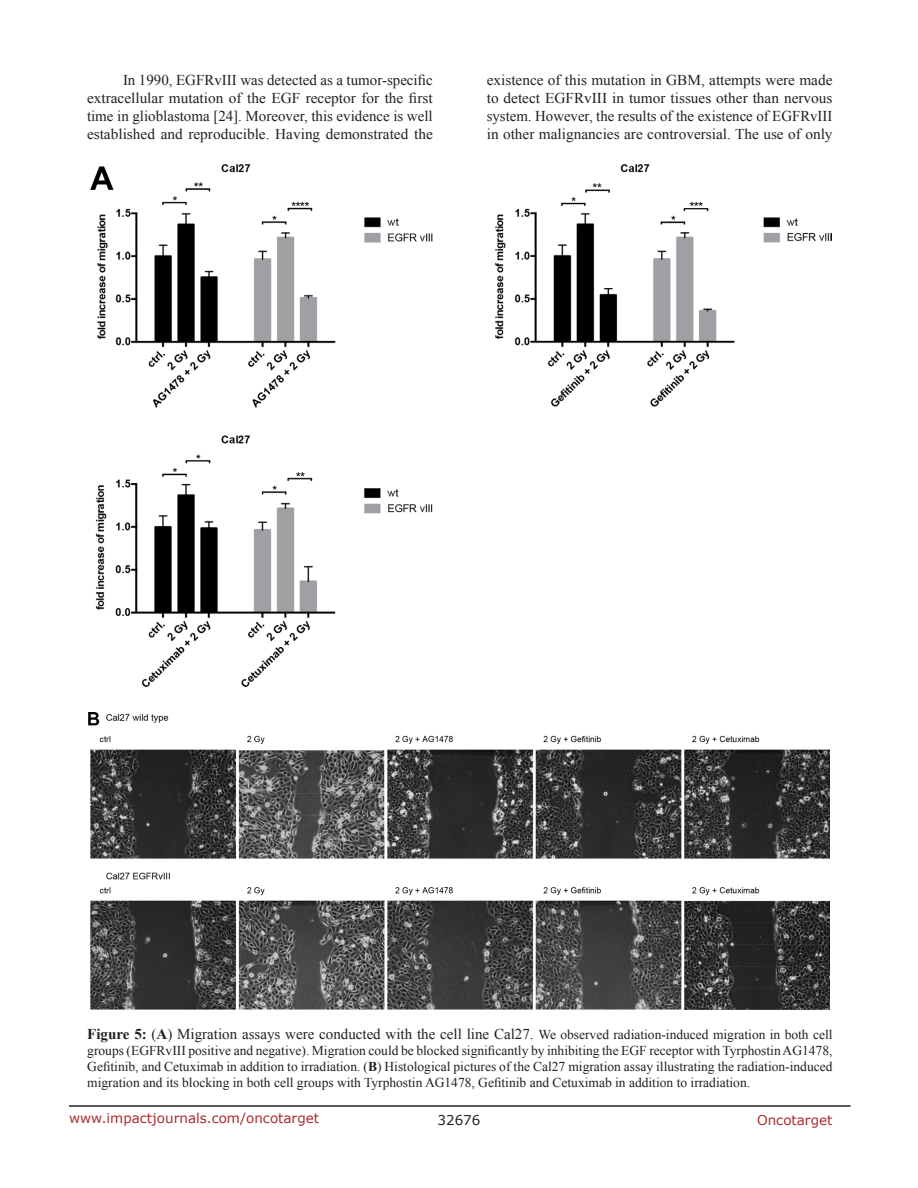
<style>
.page{position:relative;width:918px;height:1188px;background:#fff}
.page>*{position:absolute;margin:0;border:0;box-sizing:border-box;transform-origin:0 0}
.BodyText{font:15px/18px "Times New Roman";color:#231f20;text-align:justify}
.FigureText{font:15px "Times New Roman";color:#231f20}
.FigureText-2{font:13.5px/16.2px "Times New Roman";color:#231f20;text-align:justify}
.t1{font:13.5px "Verdana";color:#ac2b31}
.t2{font:13.5px "Verdana";color:#231f20}
.s1{font-weight:700}
.s2{font-size:13.5px}
</style>
<div class="page">
<hr style="left:69px;top:1105px;width:781px;height:2px;background:#231f20">
<img style="left:91px;top:165px;width:740px;height:522px">
<img style="left:88px;top:713px;width:742px;height:297px">
<p class="BodyText" style="left:87px;top:71px;width:347px;text-indent:36px">In 1990, EGFRvIII was detected as a tumor-specific extracellular mutation of the EGF receptor for the first time in glioblastoma [24]. Moreover, this evidence is well established and reproducible. Having demonstrated the</p>
<p class="BodyText" style="left:487px;top:71px;width:347px">existence of this mutation in GBM, attempts were made to detect EGFRvIII in tumor tissues other than nervous system. However, the results of the existence of EGFRvIII in other malignancies are controversial. The use of only</p>
<p class="FigureText" style="left:87px;top:1023px;width:747px"><span class="s1">Figure 5:</span> (<span class="s1">A</span>) Migration assays were conducted with the cell line Cal27. <span class="s2">We observed radiation-induced migration in both cell</span></p>
<p class="FigureText-2" style="left:87px;top:1042px;width:747px">groups (EGFRvIII positive and negative). Migration could be blocked significantly by inhibiting the EGF receptor with Tyrphostin AG1478, Gefitinib, and Cetuximab in addition to irradiation. (<span class="s1">B</span>) Histological pictures of the Cal27 migration assay illustrating the radiation-induced migration and its blocking in both cell groups with Tyrphostin AG1478, Gefitinib and Cetuximab in addition to irradiation.</p>
<p class="t1" style="left:69px;top:1109px;width:252px">www.impactjournals.com/oncotarget</p>
<p class="t2" style="left:438px;top:1111px;width:44px">32676</p>
<p class="t1" style="left:757px;top:1111px;width:77px">Oncotarget</p>
</div>
